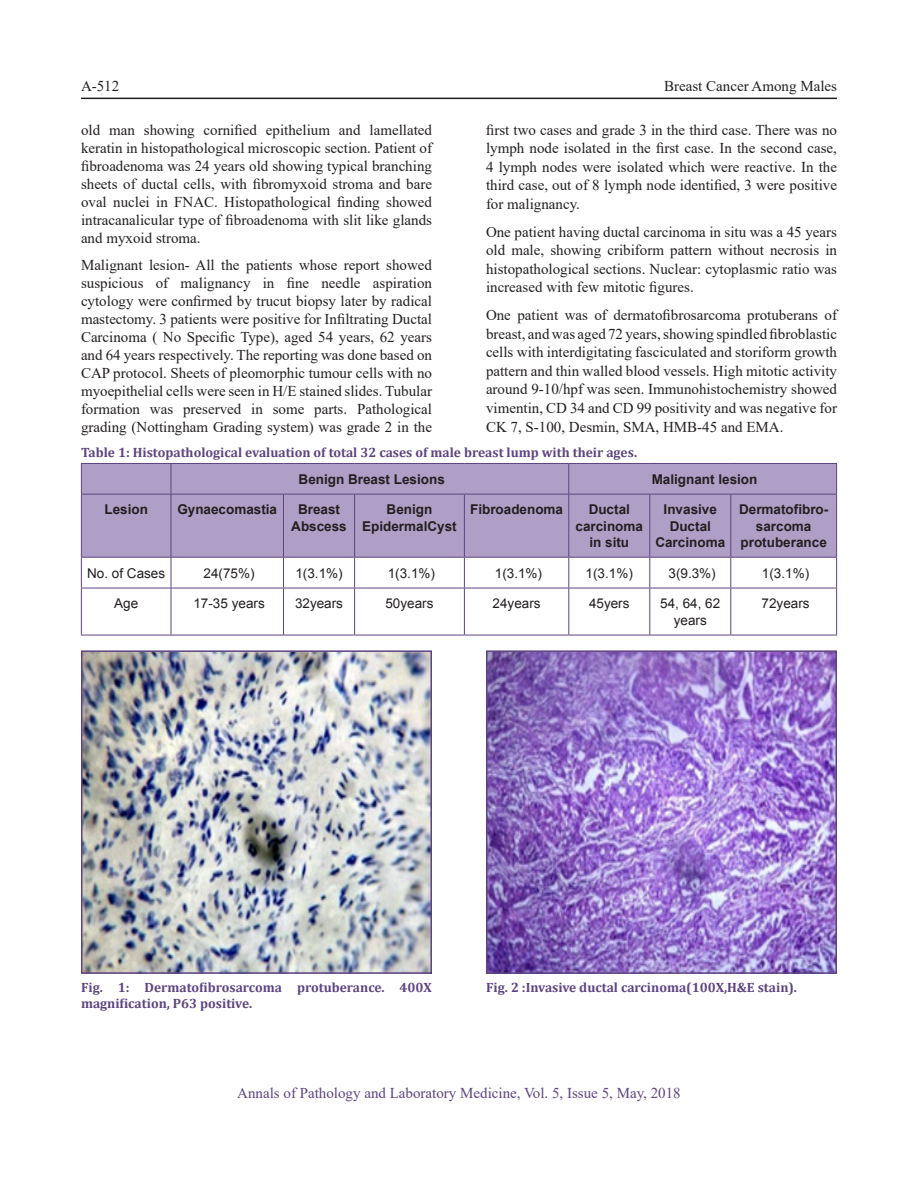
<style>
.page{position:relative;width:918px;height:1188px;background:#fff}
.page>*{position:absolute;margin:0;border:0;box-sizing:border-box;transform-origin:0 0}
.BodyText{font:15px/18px "Times New Roman";color:#231f20;text-align:justify}
.t1{font:15px "Times New Roman";color:#5d4481}
.Foliu{font:15px "Times New Roman";color:#231f20}
.Tabel_Text{font:700 13.5px/16.2px "Arial";color:#231f20;text-align:center}
.Tabel_Text-2{font:13.5px/16.2px "Arial";color:#231f20;text-align:center}
.Fig_Caption{font:700 13.5px/16.2px "Cambria";color:#5d4481}
.Tabel_head{font:700 13.5px "Cambria";color:#5d4481}
</style>
<div class="page">
<hr style="left:81px;top:98px;width:756px;height:1px;background:#231f20">
<div style="left:82px;top:464px;width:754px;height:93px;background:#af9ec6"></div>
<hr style="left:171px;top:464px;width:1px;height:30px;background:#5d4481">
<hr style="left:568px;top:464px;width:1px;height:30px;background:#5d4481">
<hr style="left:81px;top:494px;width:90px;height:1px;background:#5d4481">
<hr style="left:171px;top:494px;width:113px;height:1px;background:#5d4481">
<hr style="left:171px;top:495px;width:1px;height:62px;background:#5d4481">
<hr style="left:284px;top:494px;width:71px;height:1px;background:#5d4481">
<hr style="left:283px;top:495px;width:1px;height:62px;background:#5d4481">
<hr style="left:355px;top:494px;width:109px;height:1px;background:#5d4481">
<hr style="left:354px;top:495px;width:1px;height:62px;background:#5d4481">
<hr style="left:464px;top:494px;width:105px;height:1px;background:#5d4481">
<hr style="left:464px;top:495px;width:1px;height:62px;background:#5d4481">
<hr style="left:569px;top:494px;width:81px;height:1px;background:#5d4481">
<hr style="left:568px;top:495px;width:1px;height:62px;background:#5d4481">
<hr style="left:650px;top:494px;width:81px;height:1px;background:#5d4481">
<hr style="left:649px;top:495px;width:1px;height:62px;background:#5d4481">
<hr style="left:731px;top:494px;width:106px;height:1px;background:#5d4481">
<hr style="left:730px;top:495px;width:1px;height:62px;background:#5d4481">
<hr style="left:171px;top:558px;width:1px;height:30px;background:#5d4481">
<hr style="left:283px;top:558px;width:1px;height:30px;background:#5d4481">
<hr style="left:354px;top:558px;width:1px;height:30px;background:#5d4481">
<hr style="left:464px;top:558px;width:1px;height:30px;background:#5d4481">
<hr style="left:568px;top:558px;width:1px;height:30px;background:#5d4481">
<hr style="left:649px;top:558px;width:1px;height:30px;background:#5d4481">
<hr style="left:730px;top:558px;width:1px;height:30px;background:#5d4481">
<hr style="left:81px;top:588px;width:90px;height:1px;background:#5d4481">
<hr style="left:171px;top:588px;width:113px;height:1px;background:#5d4481">
<hr style="left:171px;top:588px;width:1px;height:47px;background:#5d4481">
<hr style="left:284px;top:588px;width:71px;height:1px;background:#5d4481">
<hr style="left:283px;top:588px;width:1px;height:47px;background:#5d4481">
<hr style="left:355px;top:588px;width:109px;height:1px;background:#5d4481">
<hr style="left:354px;top:588px;width:1px;height:47px;background:#5d4481">
<hr style="left:464px;top:588px;width:105px;height:1px;background:#5d4481">
<hr style="left:464px;top:588px;width:1px;height:47px;background:#5d4481">
<hr style="left:569px;top:588px;width:81px;height:1px;background:#5d4481">
<hr style="left:568px;top:588px;width:1px;height:47px;background:#5d4481">
<hr style="left:650px;top:588px;width:81px;height:1px;background:#5d4481">
<hr style="left:649px;top:588px;width:1px;height:47px;background:#5d4481">
<hr style="left:731px;top:588px;width:106px;height:1px;background:#5d4481">
<hr style="left:730px;top:588px;width:1px;height:47px;background:#5d4481">
<hr style="left:81px;top:558px;width:1px;height:30px;background:#5d4481">
<hr style="left:836px;top:558px;width:1px;height:30px;background:#5d4481">
<hr style="left:81px;top:588px;width:1px;height:47px;background:#5d4481">
<hr style="left:836px;top:588px;width:1px;height:47px;background:#5d4481">
<hr style="left:81px;top:635px;width:90px;height:1px;background:#5d4481">
<hr style="left:171px;top:635px;width:113px;height:1px;background:#5d4481">
<hr style="left:284px;top:635px;width:71px;height:1px;background:#5d4481">
<hr style="left:355px;top:635px;width:109px;height:1px;background:#5d4481">
<hr style="left:464px;top:635px;width:105px;height:1px;background:#5d4481">
<hr style="left:569px;top:635px;width:81px;height:1px;background:#5d4481">
<hr style="left:650px;top:635px;width:81px;height:1px;background:#5d4481">
<hr style="left:731px;top:635px;width:106px;height:1px;background:#5d4481">
<hr style="left:81px;top:463px;width:90px;height:1px;background:#5d4481">
<hr style="left:81px;top:464px;width:1px;height:30px;background:#5d4481">
<hr style="left:171px;top:463px;width:113px;height:1px;background:#5d4481">
<hr style="left:284px;top:463px;width:71px;height:1px;background:#5d4481">
<hr style="left:355px;top:463px;width:109px;height:1px;background:#5d4481">
<hr style="left:464px;top:463px;width:105px;height:1px;background:#5d4481">
<hr style="left:569px;top:463px;width:81px;height:1px;background:#5d4481">
<hr style="left:650px;top:463px;width:81px;height:1px;background:#5d4481">
<hr style="left:731px;top:463px;width:106px;height:1px;background:#5d4481">
<hr style="left:836px;top:464px;width:1px;height:30px;background:#5d4481">
<hr style="left:81px;top:495px;width:1px;height:62px;background:#5d4481">
<hr style="left:836px;top:495px;width:1px;height:62px;background:#5d4481">
<hr style="left:81px;top:557px;width:90px;height:1px;background:#5d4481">
<hr style="left:171px;top:557px;width:113px;height:1px;background:#5d4481">
<hr style="left:284px;top:557px;width:71px;height:1px;background:#5d4481">
<hr style="left:355px;top:557px;width:109px;height:1px;background:#5d4481">
<hr style="left:464px;top:557px;width:105px;height:1px;background:#5d4481">
<hr style="left:569px;top:557px;width:81px;height:1px;background:#5d4481">
<hr style="left:650px;top:557px;width:81px;height:1px;background:#5d4481">
<hr style="left:731px;top:557px;width:106px;height:1px;background:#5d4481">
<img style="left:84px;top:653px;width:345px;height:318px">
<div style="left:81px;top:650px;width:351px;height:324px;border:2px solid #5d4481"></div>
<img style="left:489px;top:653px;width:345px;height:318px">
<div style="left:486px;top:650px;width:351px;height:324px;border:2px solid #5d4481"></div>
<p class="Foliu" style="left:81px;top:76px;width:40px">A-512</p>
<p class="Foliu" style="left:664px;top:76px;width:174px">Breast Cancer Among Males</p>
<p class="BodyText" style="left:81px;top:120px;width:353px">old man showing cornified epithelium and lamellated keratin in histopathological microscopic section. Patient of fibroadenoma was 24 years old showing typical branching sheets of ductal cells, with fibromyxoid stroma and bare oval nuclei in FNAC. Histopathological finding showed intracanalicular type of fibroadenoma with slit like glands and myxoid stroma.</p>
<p class="BodyText" style="left:81px;top:255px;width:353px">Malignant lesion- All the patients whose report showed suspicious of malignancy in fine needle aspiration cytology were confirmed by trucut biopsy later by radical mastectomy. 3 patients were positive for Infiltrating Ductal Carcinoma ( No Specific Type), aged 54 years, 62 years and 64 years respectively. The reporting was done based on CAP protocol. Sheets of pleomorphic tumour cells with no myoepithelial cells were seen in H/E stained slides. Tubular formation was preserved in some parts. Pathological grading (Nottingham Grading system) was grade 2 in the</p>
<p class="BodyText" style="left:486px;top:120px;width:353px;line-height:18.6px">first two cases and grade 3 in the third case. There was no lymph node isolated in the first case. In the second case, 4 lymph nodes were isolated which were reactive. In the third case, out of 8 lymph node identified, 3 were positive for malignancy.</p>
<p class="BodyText" style="left:486px;top:222px;width:353px;line-height:18.6px">One patient having ductal carcinoma in situ was a 45 years old male, showing cribiform pattern without necrosis in histopathological sections. Nuclear: cytoplasmic ratio was increased with few mitotic figures.</p>
<p class="BodyText" style="left:486px;top:305px;width:353px;line-height:18.6px">One patient was of dermatofibrosarcoma protuberans of breast, and was aged 72 years, showing spindled fibroblastic cells with interdigitating fasciculated and storiform growth pattern and thin walled blood vessels. High mitotic activity around 9-10/hpf was seen. Immunohistochemistry showed vimentin, CD 34 and CD 99 positivity and was negative for CK 7, S-100, Desmin, SMA, HMB-45 and EMA.</p>
<p class="Tabel_head" style="left:81px;top:443px;width:558px">Table 1: Histopathological evaluation of total 32 cases of male breast lump with their ages.</p>
<p class="Tabel_Text" style="left:299px;top:471px;width:148px">Benign Breast Lesions</p>
<p class="Tabel_Text" style="left:652px;top:471px;width:107px">Malignant lesion</p>
<p class="Tabel_Text" style="left:104px;top:502px;width:45px">Lesion</p>
<p class="Tabel_Text" style="left:177px;top:502px;width:101px">Gynaecomastia</p>
<p class="Tabel_Text" style="left:291px;top:502px;width:57px">Breast<br>Abscess</p>
<p class="Tabel_Text" style="left:362px;top:502px;width:96px">Benign<br>EpidermalCyst</p>
<p class="Tabel_Text" style="left:470px;top:502px;width:95px">Fibroadenoma</p>
<p class="Tabel_Text" style="left:576px;top:502px;width:69px">Ductal carcinoma in situ</p>
<p class="Tabel_Text" style="left:655px;top:502px;width:71px">Invasive<br>Ductal<br>Carcinoma</p>
<p class="Tabel_Text" style="left:739px;top:502px;width:91px">Dermatofibro&shy;sarcoma protuberance</p>
<p class="Tabel_Text-2" style="left:87px;top:565px;width:80px">No. of Cases</p>
<p class="Tabel_Text-2" style="left:204px;top:565px;width:53px">24(75%)</p>
<p class="Tabel_Text-2" style="left:295px;top:565px;width:49px">1(3.1%)</p>
<p class="Tabel_Text-2" style="left:388px;top:565px;width:49px">1(3.1%)</p>
<p class="Tabel_Text-2" style="left:495px;top:565px;width:49px">1(3.1%)</p>
<p class="Tabel_Text-2" style="left:586px;top:565px;width:49px">1(3.1%)</p>
<p class="Tabel_Text-2" style="left:669px;top:565px;width:49px">3(9.3%)</p>
<p class="Tabel_Text-2" style="left:762px;top:565px;width:49px">1(3.1%)</p>
<p class="Tabel_Text-2" style="left:114px;top:596px;width:26px">Age</p>
<p class="Tabel_Text-2" style="left:193px;top:596px;width:73px">17-35 years</p>
<p class="Tabel_Text-2" style="left:295px;top:596px;width:50px">32years</p>
<p class="Tabel_Text-2" style="left:385px;top:596px;width:50px">50years</p>
<p class="Tabel_Text-2" style="left:493px;top:596px;width:50px">24years</p>
<p class="Tabel_Text-2" style="left:589px;top:596px;width:42px">45yers</p>
<p class="Tabel_Text-2" style="left:660px;top:596px;width:62px">54, 64, 62 years</p>
<p class="Tabel_Text-2" style="left:762px;top:596px;width:50px">72years</p>
<p class="Fig_Caption" style="left:81px;top:979px;width:352px">Fig. 1: Dermatofibrosarcoma protuberance. 400X magnification, P63 positive.</p>
<p class="Fig_Caption" style="left:486px;top:979px;width:313px">Fig. 2 :Invasive ductal carcinoma(100X,H&amp;E stain).</p>
<p class="t1" style="left:237px;top:1082px;width:445px">Annals of Pathology and Laboratory Medicine, Vol. 5, Issue 5, May, 2018</p>
</div>
